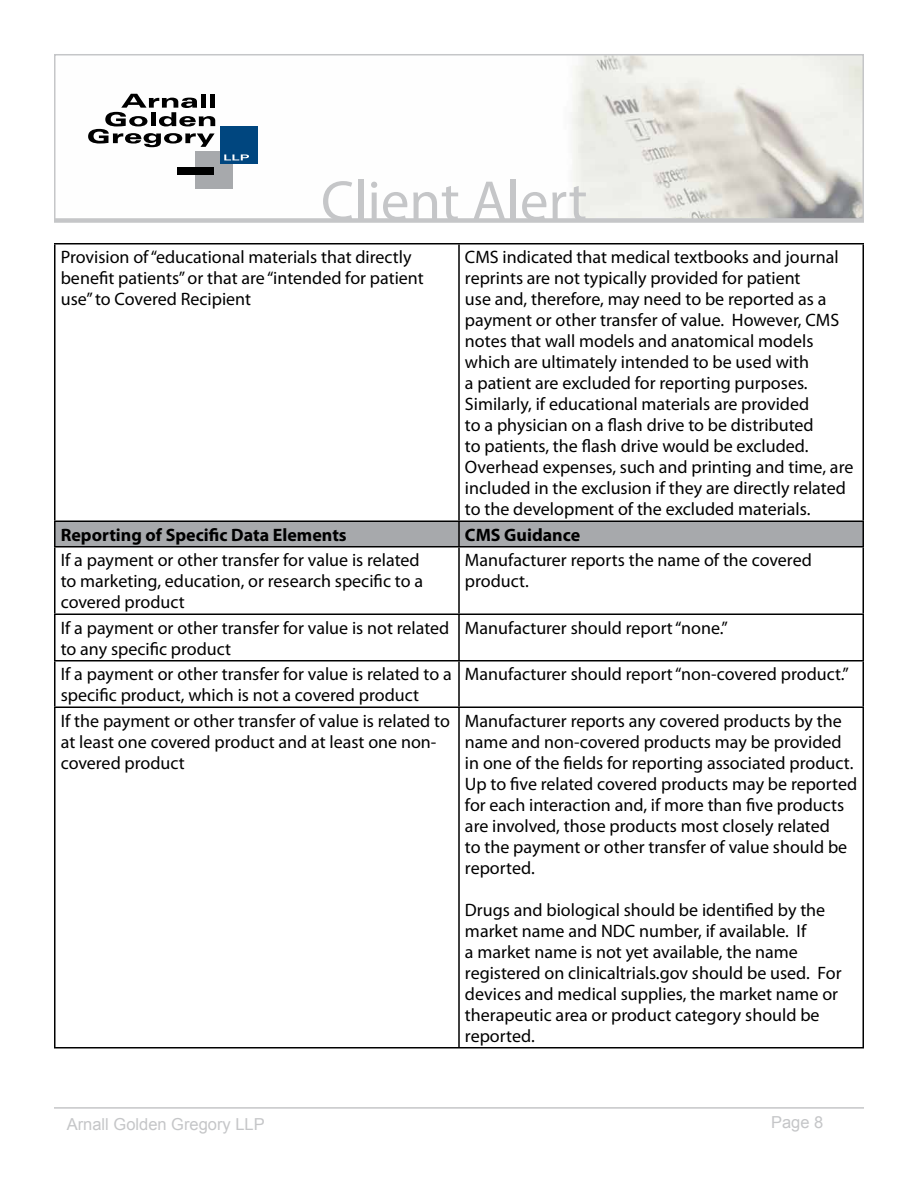
<style>
.page{position:relative;width:918px;height:1188px;background:#fff}
.page>*{position:absolute;margin:0;border:0;box-sizing:border-box;transform-origin:0 0}
.t1{font:57px "Myriad Pro";color:#c5c6c8}
.t2{font:18px/21px "Myriad Pro";color:#000}
.t3{font:700 18px "Myriad Pro";color:#000}
.t4{font:16.5px "Arial";color:#c5c6c8}
</style>
<div class="page">
<hr style="left:54px;top:1107px;width:810px;height:2px;background:#c5c6c8">
<div style="left:54px;top:218px;width:810px;height:5px;background:#d3d4d5"></div>
<svg style="left:54px;top:54px;width:810px;height:168px"></svg>
<div style="left:56px;top:522px;width:806px;height:24px;background:#a7a9ac"></div>
<hr style="left:54px;top:243px;width:405px;height:1px;background:#000">
<hr style="left:54px;top:244px;width:2px;height:276px;background:#000">
<hr style="left:459px;top:243px;width:405px;height:1px;background:#000">
<hr style="left:458px;top:244px;width:2px;height:276px;background:#000">
<hr style="left:862px;top:244px;width:2px;height:276px;background:#000">
<hr style="left:54px;top:520px;width:405px;height:2px;background:#000">
<hr style="left:54px;top:522px;width:2px;height:24px;background:#000">
<hr style="left:459px;top:520px;width:405px;height:2px;background:#000">
<hr style="left:458px;top:522px;width:2px;height:24px;background:#000">
<hr style="left:862px;top:522px;width:2px;height:24px;background:#000">
<hr style="left:54px;top:546px;width:405px;height:2px;background:#000">
<hr style="left:54px;top:548px;width:2px;height:66px;background:#000">
<hr style="left:459px;top:546px;width:405px;height:2px;background:#000">
<hr style="left:458px;top:548px;width:2px;height:66px;background:#000">
<hr style="left:862px;top:548px;width:2px;height:66px;background:#000">
<hr style="left:54px;top:614px;width:405px;height:1px;background:#000">
<hr style="left:54px;top:615px;width:2px;height:45px;background:#000">
<hr style="left:459px;top:614px;width:405px;height:1px;background:#000">
<hr style="left:458px;top:615px;width:2px;height:45px;background:#000">
<hr style="left:862px;top:615px;width:2px;height:45px;background:#000">
<hr style="left:54px;top:660px;width:405px;height:2px;background:#000">
<hr style="left:54px;top:662px;width:2px;height:44px;background:#000">
<hr style="left:459px;top:660px;width:405px;height:2px;background:#000">
<hr style="left:458px;top:662px;width:2px;height:44px;background:#000">
<hr style="left:862px;top:662px;width:2px;height:44px;background:#000">
<hr style="left:54px;top:706px;width:405px;height:2px;background:#000">
<hr style="left:54px;top:708px;width:2px;height:339px;background:#000">
<hr style="left:459px;top:706px;width:405px;height:2px;background:#000">
<hr style="left:458px;top:708px;width:2px;height:339px;background:#000">
<hr style="left:862px;top:708px;width:2px;height:339px;background:#000">
<hr style="left:54px;top:1047px;width:405px;height:1px;background:#000">
<hr style="left:459px;top:1047px;width:405px;height:1px;background:#000">
<h1 class="t1" style="left:321px;top:166px;width:268px">Client Alert</h1>
<p class="t2" style="left:61px;top:246px;width:365px">Provision of “educational materials that directly benefit patients” or that are “intended for patient use” to Covered Recipient</p>
<p class="t2" style="left:465px;top:246px;width:390px">CMS indicated that medical textbooks and journal reprints are not typically provided for patient<br>use and, therefore, may need to be reported as a payment or other transfer of value. However, CMS notes that wall models and anatomical models which are ultimately intended to be used with<br>a patient are excluded for reporting purposes.<br>Similarly, if educational materials are provided<br>to a physician on a flash drive to be distributed<br>to patients, the flash drive would be excluded.<br>Overhead expenses, such and printing and time, are included in the exclusion if they are directly related to the development of the excluded materials.</p>
<p class="t3" style="left:61px;top:523px;width:288px">Reporting of Specific Data Elements</p>
<p class="t3" style="left:465px;top:523px;width:117px">CMS Guidance</p>
<p class="t2" style="left:61px;top:550px;width:364px">If a payment or other transfer for value is related to marketing, education, or research specific to a covered product</p>
<p class="t2" style="left:465px;top:550px;width:348px">Manufacturer reports the name of the covered product.</p>
<p class="t2" style="left:61px;top:617px;width:390px">If a payment or other transfer for value is not related to any specific product</p>
<p class="t2" style="left:465px;top:617px;width:264px">Manufacturer should report “none.”</p>
<p class="t2" style="left:61px;top:664px;width:393px">If a payment or other transfer for value is related to a specific product, which is not a covered product</p>
<p class="t2" style="left:465px;top:664px;width:386px">Manufacturer should report “non-covered product.”</p>
<p class="t2" style="left:61px;top:710px;width:391px">If the payment or other transfer of value is related to at least one covered product and at least one non&shy;covered product</p>
<p class="t2" style="left:465px;top:710px;width:394px">Manufacturer reports any covered products by the name and non-covered products may be provided in one of the fields for reporting associated product.<br>Up to five related covered products may be reported for each interaction and, if more than five products are involved, those products most closely related<br>to the payment or other transfer of value should be reported.</p>
<p class="t2" style="left:465px;top:899px;width:378px">Drugs and biological should be identified by the market name and NDC number, if available. If<br>a market name is not yet available, the name registered on clinicaltrials.gov should be used. For devices and medical supplies, the market name or therapeutic area or product category should be reported.</p>
<p class="t4" style="left:67px;top:1114px;width:200px">Arnall Golden Gregory LLP</p>
<p class="t4" style="left:771px;top:1111px;width:54px">Page 8</p>
</div>
